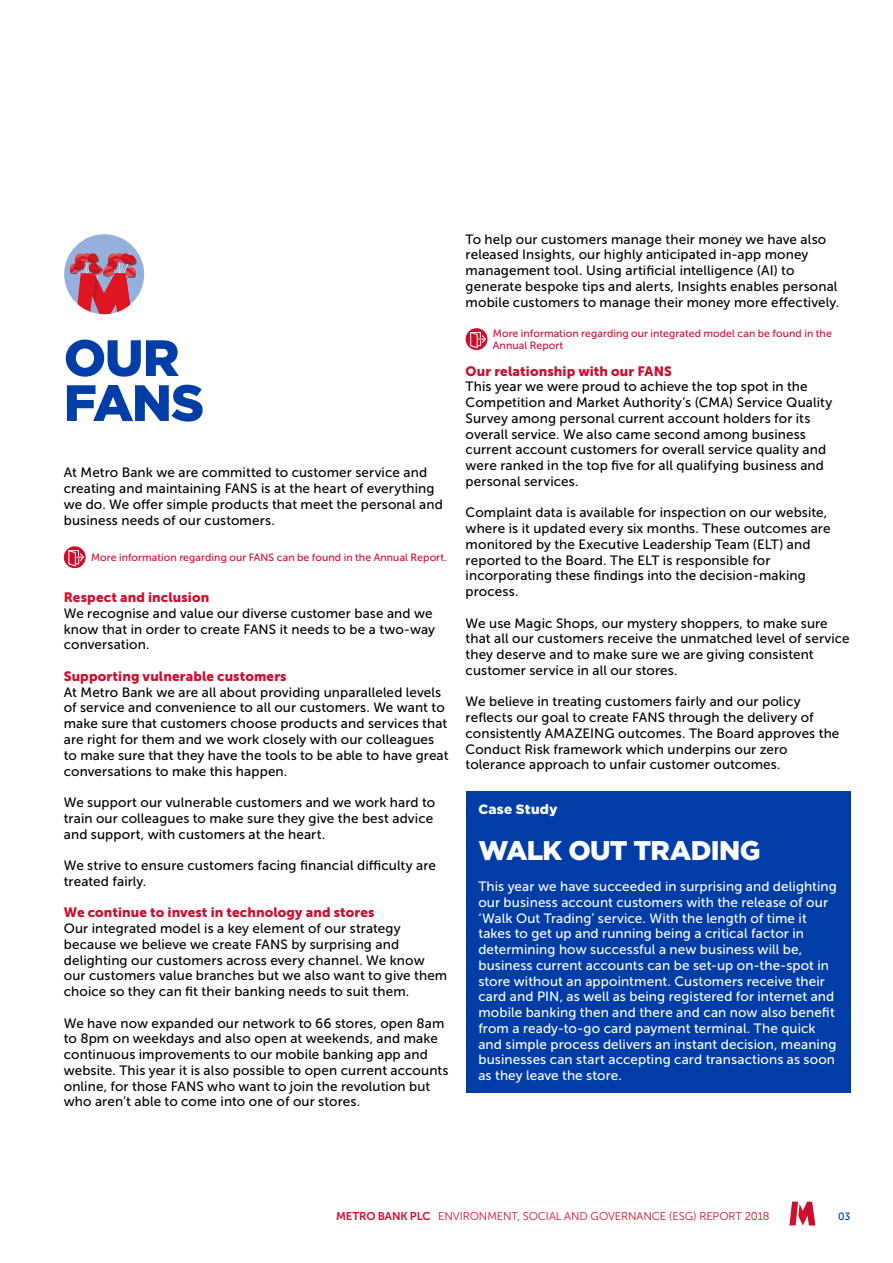
<style>
.page{position:relative;width:893px;height:1263px;background:#fff}
.page>*{position:absolute;margin:0;border:0;box-sizing:border-box;transform-origin:0 0}
.t1{font:900 51px/45px "Gotham";letter-spacing:-.025em;color:#003da6}
.t2{font:900 27px "Gotham";letter-spacing:-.025em;color:#fff}
.t3{font:13.5px/15.8px "Museo Sans 500";letter-spacing:.01em;color:#000}
.t4{font:13.5px/15.8px "Museo Sans 500";letter-spacing:.01em;color:#fff}
.t5{font:13.5px "Museo Sans 900";letter-spacing:.005em;color:#ce0e2d}
.t6{font:900 13.5px "Gotham";letter-spacing:.02em;color:#fff}
.t7{font:11.25px "Museo Sans 300";letter-spacing:-.005em;color:#ce0e2d}
.t8{font:11.25px "Museo Sans 700";color:#ce0e2d}
.t9{font:10.5px/12px "Museo Sans 500";letter-spacing:.01em;color:#ce0e2d}
.t10{font:10.5px "Museo Sans 500";color:#003da6}
</style>
<div class="page">
<svg style="left:789px;top:1202px;width:26px;height:23px"></svg>
<svg style="left:64px;top:546px;width:22px;height:22px"></svg>
<svg style="left:68px;top:550px;width:17px;height:17px"></svg>
<div style="left:466px;top:328px;width:21px;height:22px;background:#ce0e2d;border-radius:50%"></div>
<svg style="left:470px;top:332px;width:16px;height:17px"></svg>
<div style="left:466px;top:791px;width:384px;height:302px;background:#003da6"></div>
<svg style="left:64px;top:234px;width:80px;height:64px;fill:#96afdc"></svg>
<svg style="left:69px;top:253px;width:67px;height:61px;background:#c75c71"></svg>
<h1 class="t1" style="left:64px;top:335px;width:142px">OUR<br>FANS</h1>
<p class="t3" style="left:64px;top:465px;width:381px">At Metro Bank we are committed to customer service and creating and maintaining FANS is at the heart of everything we do. We offer simple products that meet the personal and business needs of our customers.</p>
<p class="t9" style="left:91px;top:552px;width:358px">More information regarding our FANS can be found in the Annual Report.</p>
<p class="t5" style="left:64px;top:590px;width:147px">Respect and inclusion</p>
<p class="t3" style="left:64px;top:605px;width:373px">We recognise and value our diverse customer base and we know that in order to create FANS it needs to be a two-way conversation.</p>
<p class="t5" style="left:64px;top:669px;width:224px">Supporting vulnerable customers</p>
<p class="t3" style="left:64px;top:684px;width:386px">At Metro Bank we are all about providing unparalleled levels of service and convenience to all our customers. We want to make sure that customers choose products and services that are right for them and we work closely with our colleagues to make sure that they have the tools to be able to have great conversations to make this happen.</p>
<p class="t3" style="left:64px;top:794px;width:373px">We support our vulnerable customers and we work hard to train our colleagues to make sure they give the best advice and support, with customers at the heart.</p>
<p class="t3" style="left:64px;top:857px;width:374px">We strive to ensure customers facing financial difficulty are treated fairly.</p>
<p class="t5" style="left:64px;top:905px;width:312px">We continue to invest in technology and stores</p>
<p class="t3" style="left:64px;top:920px;width:385px">Our integrated model is a key element of our strategy because we believe we create FANS by surprising and delighting our customers across every channel. We know our customers value branches but we also want to give them choice so they can fit their banking needs to suit them.</p>
<p class="t3" style="left:64px;top:1015px;width:386px">We have now expanded our network to 66 stores, open 8am to 8pm on weekdays and also open at weekends, and make continuous improvements to our mobile banking app and website. This year it is also possible to open current accounts online, for those FANS who want to join the revolution but who aren’t able to come into one of our stores.</p>
<p class="t3" style="left:466px;top:231px;width:375px">To help our customers manage their money we have also released Insights, our highly anticipated in-app money management tool. Using artificial intelligence (AI) to generate bespoke tips and alerts, Insights enables personal mobile customers to manage their money more effectively.</p>
<p class="t9" style="left:493px;top:327px;width:341px">More information regarding our integrated model can be found in the<br>Annual Report</p>
<p class="t5" style="left:466px;top:363px;width:208px">Our relationship with our FANS</p>
<p class="t3" style="left:466px;top:379px;width:368px">This year we were proud to achieve the top spot in the Competition and Market Authority’s (CMA) Service Quality Survey among personal current account holders for its overall service. We also came second among business current account customers for overall service quality and were ranked in the top five for all qualifying business and personal services.</p>
<p class="t3" style="left:466px;top:505px;width:366px">Complaint data is available for inspection on our website, where is it updated every six months. These outcomes are monitored by the Executive Leadership Team (ELT) and reported to the Board. The ELT is responsible for incorporating these findings into the decision-making process.</p>
<p class="t3" style="left:466px;top:615px;width:386px">We use Magic Shops, our mystery shoppers, to make sure that all our customers receive the unmatched level of service they deserve and to make sure we are giving consistent customer service in all our stores.</p>
<p class="t3" style="left:466px;top:694px;width:375px">We believe in treating customers fairly and our policy reflects our goal to create FANS through the delivery of consistently AMAZEING outcomes. The Board approves the Conduct Risk framework which underpins our zero tolerance approach to unfair customer outcomes.</p>
<p class="t6" style="left:478px;top:800px;width:81px">Case Study</p>
<h2 class="t2" style="left:478px;top:831px;width:284px">WALK OUT TRADING</h2>
<p class="t4" style="left:478px;top:879px;width:360px">This year we have succeeded in surprising and delighting our business account customers with the release of our ‘Walk Out Trading’ service. With the length of time it takes to get up and running being a critical factor in determining how successful a new business will be, business current accounts can be set-up on-the-spot in store without an appointment. Customers receive their card and PIN, as well as being registered for internet and mobile banking then and there and can now also benefit from a ready-to-go card payment terminal. The quick and simple process delivers an instant decision, meaning businesses can start accepting card transactions as soon as they leave the store.</p>
<p class="t8" style="left:336px;top:1210px;width:18px">METRO</p>
<p class="t8" style="left:378px;top:1210px;width:16px">BANK</p>
<p class="t8" style="left:410px;top:1210px;width:15px">PLC</p>
<p class="t7" style="left:438px;top:1210px;width:333px">ENVIRONMENT, SOCIAL AND GOVERNANCE (ESG) REPORT 2018</p>
<p class="t10" style="left:838px;top:1211px;width:14px">03</p>
</div>
